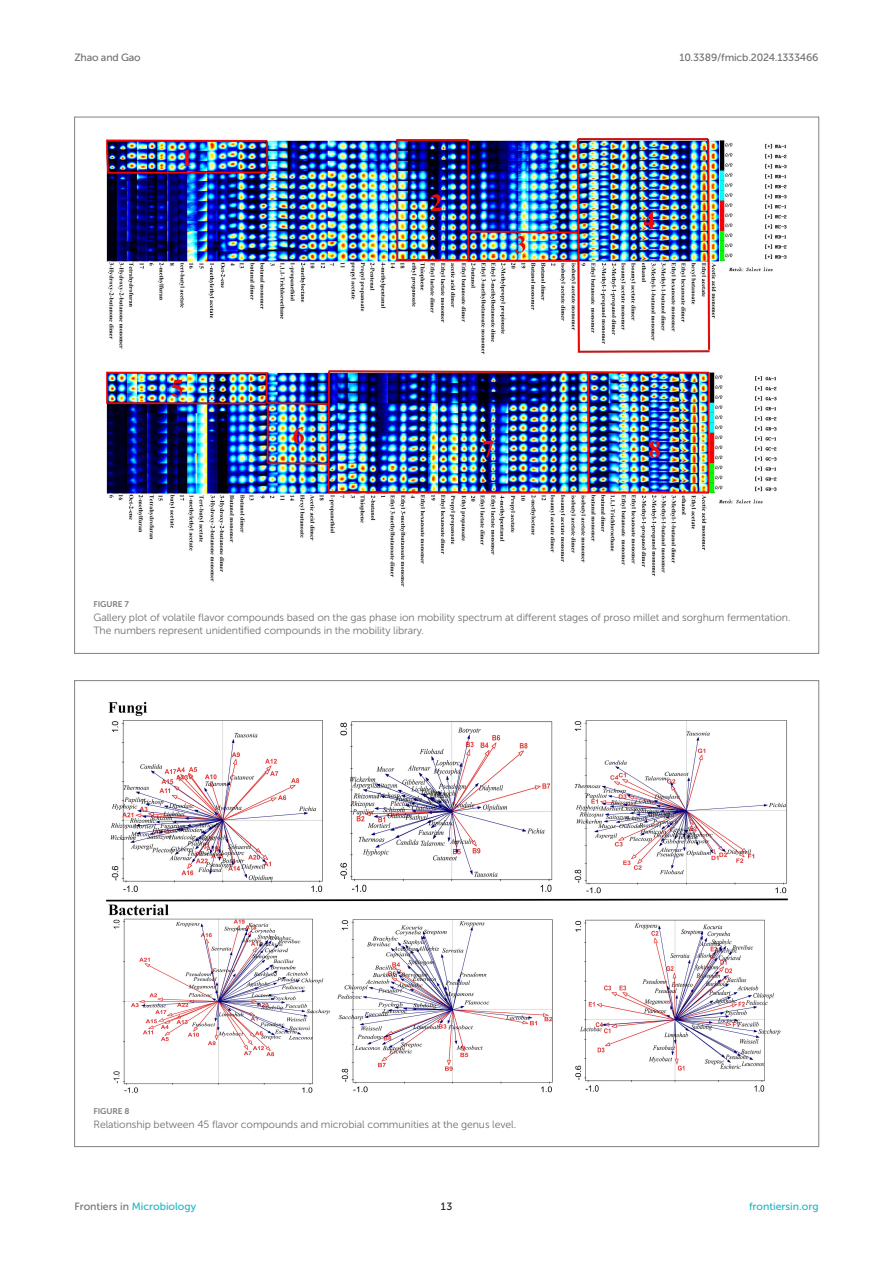
<style>
.page{position:relative;width:893px;height:1263px;background:#fff}
.page>*{position:absolute;margin:0;border:0;box-sizing:border-box;transform-origin:0 0}
.FIG_LEG{font:10.5px/13.5px "Museo Sans 300";letter-spacing:-.01em;color:#706f70}
.t1{font:10.5px "Museo Sans 500";color:#1db5c3}
.t2{font:10.5px "Museo Sans 500";letter-spacing:-.015em;color:#706f70}
.t3{font:10.5px "Museo Sans 500";color:#1b1c1b}
.FIG_HD{font:8.25px "Museo Sans 700";letter-spacing:-.01em;color:#7e7f7f}
.s1{color:#706f70}
</style>
<div class="page">
<img style="left:106px;top:138px;width:681px;height:449px">
<img style="left:106px;top:702px;width:682px;height:391px">
<p class="t2" style="left:74px;top:51px;width:68px">Zhao and Gao</p>
<p class="t2" style="left:679px;top:51px;width:141px">10.3389/fmicb.2024.1333466</p>
<p class="FIG_HD" style="left:94px;top:600px;width:37px">FIGURE 7</p>
<p class="FIG_LEG" style="left:94px;top:611px;width:699px">Gallery plot of volatile flavor compounds based on the gas phase ion mobility spectrum at different stages of proso millet and sorghum fermentation.<br>The numbers represent unidentified compounds in the mobility library.</p>
<p class="FIG_HD" style="left:94px;top:1107px;width:37px">FIGURE 8</p>
<p class="FIG_LEG" style="left:94px;top:1117px;width:424px">Relationship between 45 flavor compounds and microbial communities at the genus level.</p>
<p class="t1" style="left:74px;top:1200px;width:123px"><span class="s1">Frontiers in</span> Microbiology</p>
<p class="t3" style="left:441px;top:1200px;width:13px">13</p>
<p class="t1" style="left:749px;top:1200px;width:71px">frontiersin.org</p>
</div>
